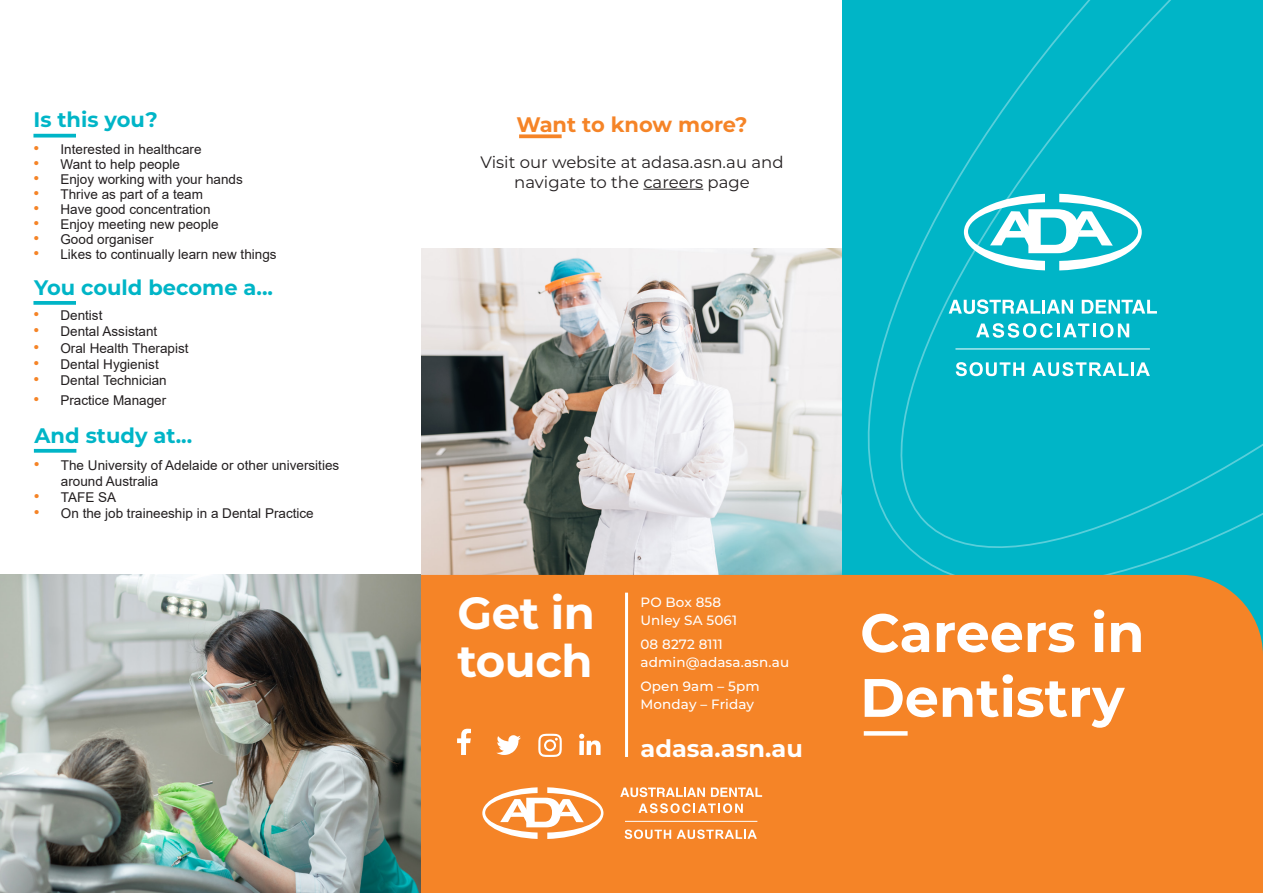
<style>
.page{position:relative;width:1263px;height:893px;background:#fff}
.page>*{position:absolute;margin:0;border:0;box-sizing:border-box;transform-origin:0 0}
.t1{font:700 54px/64.8px "Montserrat";color:#fff}
.t2{font:700 45px/48px "Montserrat";letter-spacing:-.01em;color:#fff}
.t3{font:700 24px "Montserrat";color:#fff}
.t4{font:700 21px "Montserrat";color:#00b5c7}
.t5{font:700 21px "Montserrat";color:#f58427}
.t6{font:16.5px/19.8px "Montserrat";color:#231f20;text-align:center}
.t7{font:13.5px/16.2px "Arial";color:#231f20}
.t8{font:500 13.5px/18px "Montserrat";letter-spacing:.01em;color:#fff}
.s1{font-size:16.5px;color:#f58427}
</style>
<div class="page">
<img style="left:421px;top:248px;width:386px;height:327px">
<svg style="left:807px;top:0;width:456px;height:575px;background:#1bbccc"></svg>
<div style="left:421px;top:575px;width:842px;height:318px;background:#f58427"></div>
<div style="left:864px;top:731px;width:44px;height:5px;background:#fff"></div>
<svg style="left:620px;top:787px;width:85px;height:10px"></svg>
<svg style="left:711px;top:787px;width:51px;height:10px"></svg>
<svg style="left:639px;top:803px;width:104px;height:10px"></svg>
<hr style="left:625px;top:821px;width:132px;height:1px;background:#fff">
<svg style="left:482px;top:787px;width:121px;height:52px"></svg>
<svg style="left:579px;top:734px;width:22px;height:21px"></svg>
<svg style="left:457px;top:729px;width:14px;height:26px"></svg>
<svg style="left:496px;top:735px;width:25px;height:20px"></svg>
<svg style="left:538px;top:734px;width:24px;height:23px"></svg>
<svg style="left:625px;top:829px;width:46px;height:10px"></svg>
<svg style="left:677px;top:829px;width:80px;height:10px"></svg>
<img style="left:0;top:575px;width:421px;height:318px">
<svg style="left:33px;top:301px;width:43px;height:4px"></svg>
<svg style="left:34px;top:449px;width:42px;height:4px"></svg>
<svg style="left:33px;top:134px;width:43px;height:4px"></svg>
<hr style="left:625px;top:593px;width:3px;height:164px;background:#fff">
<hr style="left:643px;top:189px;width:60px;height:1px;background:#231f20">
<svg style="left:519px;top:134px;width:43px;height:4px"></svg>
<p class="t4" style="left:33px;top:105px;width:126px">Is this you?</p>
<p class="t7" style="left:33px;top:141px;width:170px"><span class="s1">•</span> Interested in healthcare</p>
<p class="t7" style="left:33px;top:156px;width:148px"><span class="s1">•</span> Want to help people</p>
<p class="t7" style="left:33px;top:171px;width:211px"><span class="s1">•</span> Enjoy working with your hands</p>
<p class="t7" style="left:33px;top:186px;width:171px"><span class="s1">•</span> Thrive as part of a team</p>
<p class="t7" style="left:33px;top:201px;width:179px"><span class="s1">•</span> Have good concentration</p>
<p class="t7" style="left:33px;top:216px;width:187px"><span class="s1">•</span> Enjoy meeting new people</p>
<p class="t7" style="left:33px;top:231px;width:122px"><span class="s1">•</span> Good organiser</p>
<p class="t7" style="left:33px;top:246px;width:245px"><span class="s1">•</span> Likes to continually learn new things</p>
<p class="t4" style="left:34px;top:272px;width:240px">You could become a...</p>
<p class="t7" style="left:33px;top:307px;width:71px"><span class="s1">•</span> Dentist</p>
<p class="t7" style="left:33px;top:324px;width:125px"><span class="s1">•</span> Dental Assistant</p>
<p class="t7" style="left:33px;top:340px;width:157px"><span class="s1">•</span> Oral Health Therapist</p>
<p class="t7" style="left:33px;top:356px;width:127px"><span class="s1">•</span> Dental Hygienist</p>
<p class="t7" style="left:33px;top:372px;width:135px"><span class="s1">•</span> Dental Technician</p>
<p class="t7" style="left:33px;top:392px;width:134px"><span class="s1">•</span> Practice Manager</p>
<p class="t4" style="left:35px;top:420px;width:159px">And study at...</p>
<p class="t7" style="left:61px;top:457px;width:280px;text-indent:-27px"><span class="s1">•</span> The University of Adelaide or other universities around Australia</p>
<p class="t7" style="left:34px;top:489px;width:84px"><span class="s1">•</span> TAFE SA</p>
<p class="t7" style="left:34px;top:505px;width:281px"><span class="s1">•</span> On the job traineeship in a Dental Practice</p>
<p class="t5" style="left:516px;top:109px;width:233px">Want to know more?</p>
<p class="t6" style="left:480px;top:151px;width:305px">Visit our website at adasa.asn.au and navigate to the careers page</p>
<p class="t2" style="left:457px;top:586px;width:139px">Get in touch</p>
<p class="t8" style="left:640px;top:593px;width:82px">PO Box 858</p>
<p class="t8" style="left:640px;top:611px;width:98px">Unley SA 5061</p>
<p class="t8" style="left:640px;top:635px;width:84px">08 8272 8111</p>
<p class="t8" style="left:640px;top:653px;width:150px">admin@adasa.asn.au</p>
<p class="t8" style="left:640px;top:677px;width:121px">Open 9am – 5pm<br>Monday – Friday</p>
<p class="t3" style="left:640px;top:731px;width:164px">adasa.asn.au</p>
<p class="t1" style="left:860px;top:598px;width:286px">Careers in<br>Dentistry</p>
</div>
